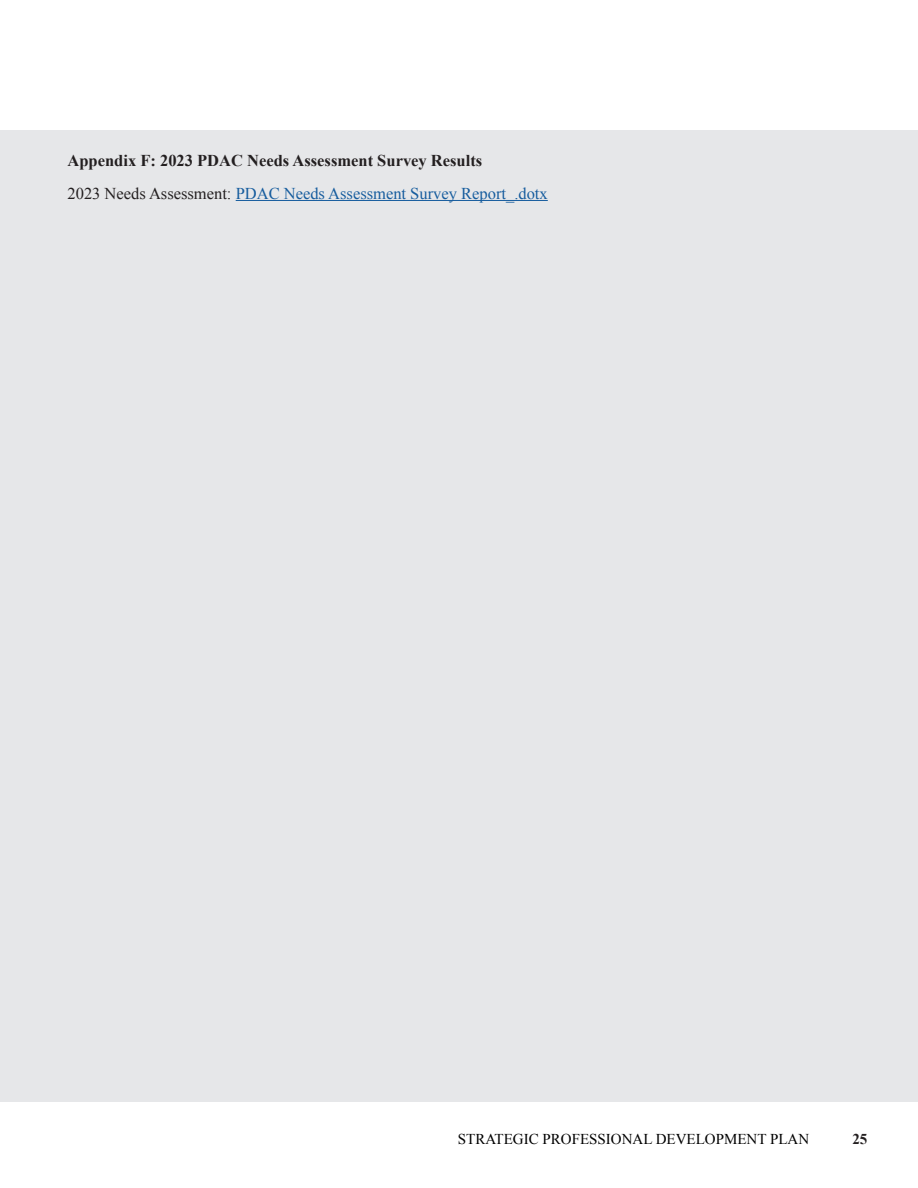
<style>
.page{position:relative;width:918px;height:1188px;background:#fff}
.page>*{position:absolute;margin:0;border:0;box-sizing:border-box;transform-origin:0 0}
.t1{font:16.5px "Times New Roman";color:#175d9e}
.t2{font:700 16.5px "Times New Roman";color:#231f20}
.t3{font:15px "Times New Roman";color:#000}
.t4{font:700 15px "Times New Roman";color:#231f20}
.s1{color:#231f20}
</style>
<div class="page">
<div style="left:0;top:130px;width:918px;height:972px;background:#e6e7e9"></div>
<hr style="left:236px;top:200px;width:312px;height:1px;background:#175d9e">
<h3 class="t2" style="left:68px;top:149px;width:416px">Appendix F: 2023 PDAC Needs Assessment Survey Results</h3>
<p class="t1" style="left:68px;top:182px;width:482px"><span class="s1">2023 Needs Assessment:</span> PDAC Needs Assessment Survey Report_.dotx</p>
<p class="t3" style="left:458px;top:1129px;width:353px">STRATEGIC PROFESSIONAL DEVELOPMENT PLAN</p>
<p class="t4" style="left:852px;top:1129px;width:16px">25</p>
</div>
